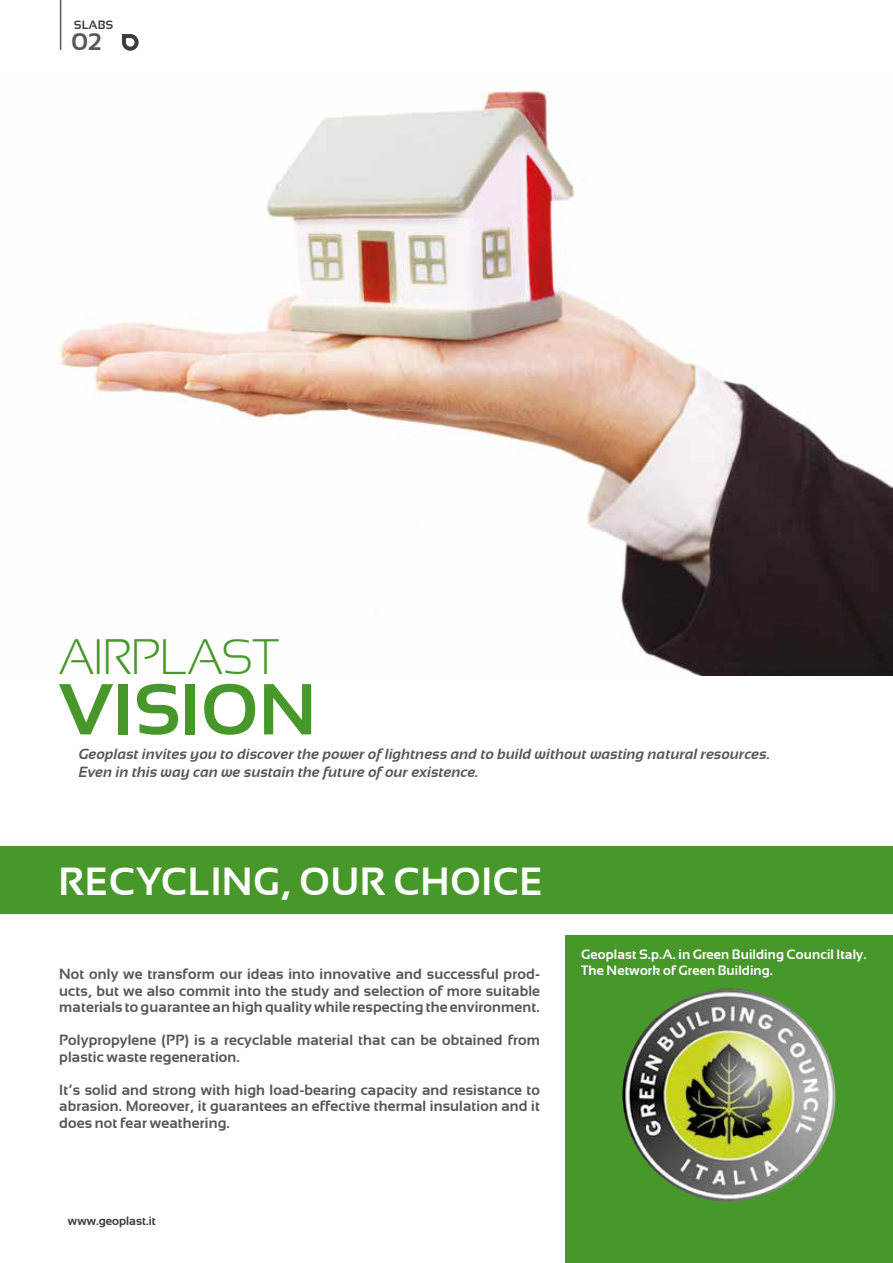
<style>
.page{position:relative;width:893px;height:1263px;background:#fff}
.page>*{position:absolute;margin:0;border:0;box-sizing:border-box;transform-origin:0 0}
.t1{font:700 72px "Sansation";color:#47972b}
.t2{font:300 49.5px "Sansation";letter-spacing:-.02em;color:#47972b}
.t3{font:700 39px "Sansation";letter-spacing:.01em;color:#fff}
.t4{font:700 24px "Sansation";color:#575756}
.t5{font:700 14.7px/16.5px "Sansation";letter-spacing:.01em;color:#575756;text-align:justify}
.t6{font:italic 700 14.7px/17.7px "Sansation";letter-spacing:.01em;color:#575756}
.t7{font:700 13.5px/16.5px "Sansation";letter-spacing:.01em;color:#fff}
.t8{font:700 12px "Sansation";color:#3c3c3b}
</style>
<div class="page">
<div style="left:0;top:846px;width:893px;height:68px;background:#47972b"></div>
<img style="left:58px;top:91px;width:835px;height:584px">
<div style="left:565px;top:935px;width:328px;height:328px;background:#47972b"></div>
<img style="left:622px;top:989px;width:214px;height:213px">
<hr style="left:60px;top:0;width:1px;height:50px;background:#575756">
<svg style="left:122px;top:34px;width:17px;height:17px"></svg>
<p class="t8" style="left:74px;top:18px;width:41px">SLABS</p>
<h3 class="t4" style="left:72px;top:28px;width:31px">02</h3>
<h2 class="t2" style="left:59px;top:630px;width:221px">AIRPLAST</h2>
<h1 class="t1" style="left:59px;top:668px;width:259px">VISION</h1>
<p class="t6" style="left:79px;top:745px;width:693px">Geoplast invites you to discover the power of lightness and to build without wasting natural resources.<br>Even in this way can we sustain the future of our existence.</p>
<h3 class="t3" style="left:58px;top:859px;width:486px">RECYCLING, OUR CHOICE</h3>
<p class="t5" style="left:59px;top:966px;width:482px">Not only we transform our ideas into innovative and successful prod&shy;ucts, but we also commit into the study and selection of more suitable materials to guarantee an high quality while respecting the environment.</p>
<p class="t5" style="left:59px;top:1032px;width:482px">Polypropylene (PP) is a recyclable material that can be obtained from plastic waste regeneration.</p>
<p class="t5" style="left:59px;top:1081px;width:482px">It’s solid and strong with high load-bearing capacity and resistance to abrasion. Moreover, it guarantees an effective thermal insulation and it does not fear weathering.</p>
<p class="t8" style="left:68px;top:1213px;width:89px">www.geoplast.it</p>
<p class="t7" style="left:581px;top:946px;width:287px">Geoplast S.p.A. in Green Building Council Italy.<br>The Network of Green Building.</p>
</div>
